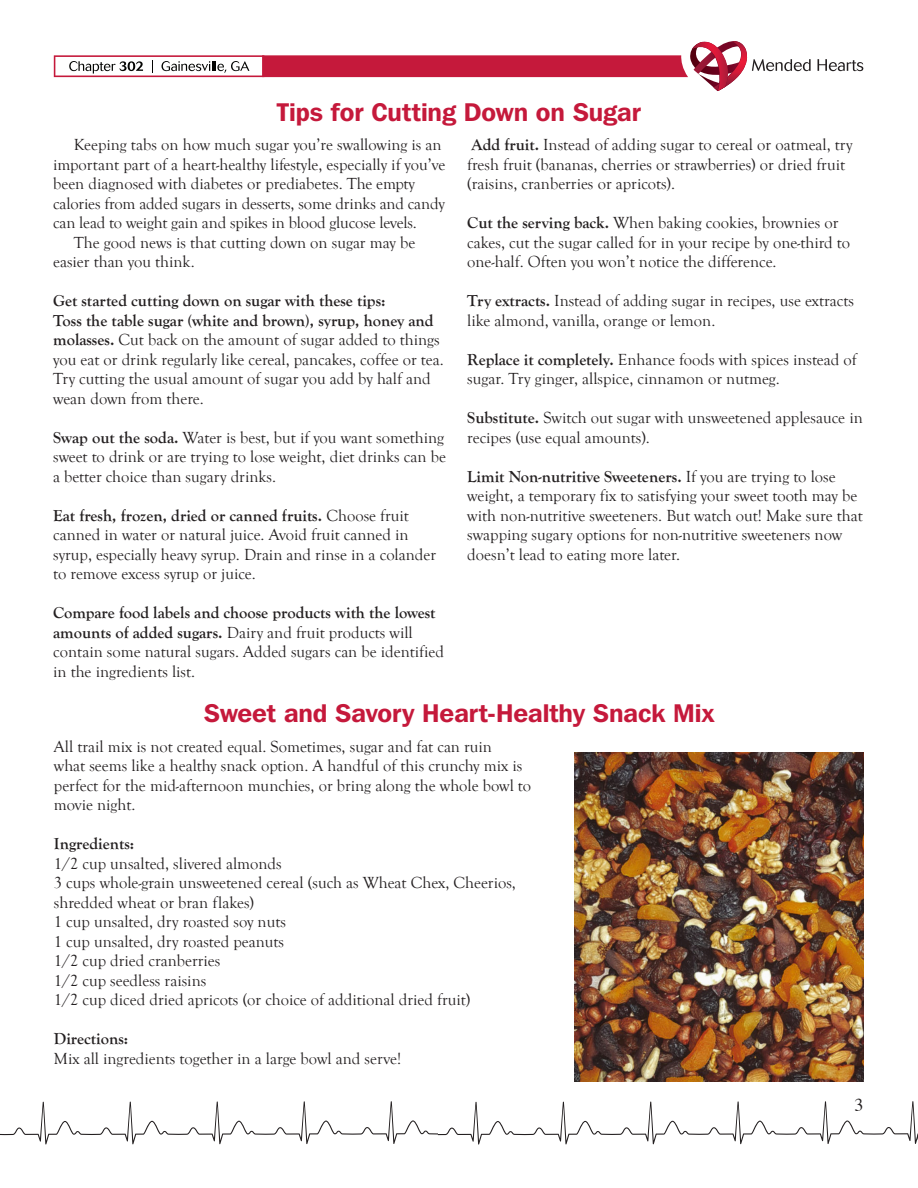
<style>
.page{position:relative;width:918px;height:1188px;background:#fff}
.page>*{position:absolute;margin:0;border:0;box-sizing:border-box;transform-origin:0 0}
.t1{font:600 25.5px "Franklin Gothic IT Cby BT";letter-spacing:-.005em;color:#c5193b}
.t2{font:18px "Times";color:#231f20}
.t3{font:16.5px/19.5px "Goudy Old Style T";color:#231f20}
.t4{font:700 16.5px "Goudy Old Style T";color:#231f20}
.s1{font-weight:700}
</style>
<div class="page">
<svg style="left:818px;top:59px;width:45px;height:12px"></svg>
<svg style="left:54px;top:41px;width:757px;height:50px"></svg>
<svg style="left:0;top:1101px;width:918px;height:44px"></svg>
<img style="left:574px;top:753px;width:289px;height:328px">
<p class="t1" style="left:277px;top:96px;width:366px">Tips for Cutting Down on Sugar</p>
<p class="t3" style="left:53px;top:136px;width:394px;text-indent:21px">Keeping tabs on how much sugar you’re swallowing is an important part of a heart-healthy lifestyle, especially if you’ve been diagnosed with diabetes or prediabetes. The empty</p>
<p class="t3" style="left:53px;top:194px;width:393px">calories from added sugars in desserts, some drinks and candy can lead to weight gain and spikes in blood glucose levels.</p>
<p class="t3" style="left:53px;top:233px;width:364px;text-indent:21px">The good news is that cutting down on sugar may be easier than you think.</p>
<p class="t4" style="left:53px;top:292px;width:334px">Get started cutting down on sugar with these tips:</p>
<p class="t3" style="left:53px;top:311px;width:392px"><span class="s1">Toss the table sugar (white and brown), syrup, honey and molasses.</span> Cut back on the amount of sugar added to things you eat or drink regularly like cereal, pancakes, coffee or tea.<br>Try cutting the usual amount of sugar you add by half and wean down from there.</p>
<p class="t3" style="left:53px;top:428px;width:394px;text-align:justify"><span class="s1">Swap out the soda.</span> Water is best, but if you want something sweet to drink or are trying to lose weight, diet drinks can be a better choice than sugary drinks.</p>
<p class="t3" style="left:53px;top:506px;width:357px"><span class="s1">Eat fresh, frozen, dried or canned fruits.</span> Choose fruit canned in water or natural juice. Avoid fruit canned in</p>
<p class="t3" style="left:53px;top:545px;width:384px">syrup, especially heavy syrup. Drain and rinse in a colander to remove excess syrup or juice.</p>
<p class="t3" style="left:53px;top:604px;width:392px"><span class="s1">Compare food labels and choose products with the lowest amounts of added sugars.</span> Dairy and fruit products will contain some natural sugars. Added sugars can be identified in the ingredients list.</p>
<p class="t3" style="left:467px;top:136px;width:387px"><span class="s1">Add fruit.</span> Instead of adding sugar to cereal or oatmeal, try fresh fruit (bananas, cherries or strawberries) or dried fruit (raisins, cranberries or apricots).</p>
<p class="t3" style="left:467px;top:214px;width:384px"><span class="s1">Cut the serving back.</span> When baking cookies, brownies or cakes, cut the sugar called for in your recipe by one-third to one-half. Often you won’t notice the difference.</p>
<p class="t3" style="left:467px;top:292px;width:388px"><span class="s1">Try extracts.</span> Instead of adding sugar in recipes, use extracts like almond, vanilla, orange or lemon.</p>
<p class="t3" style="left:467px;top:350px;width:391px"><span class="s1">Replace it completely.</span> Enhance foods with spices instead of sugar. Try ginger, allspice, cinnamon or nutmeg.</p>
<p class="t3" style="left:467px;top:409px;width:397px"><span class="s1">Substitute.</span> Switch out sugar with unsweetened applesauce in recipes (use equal amounts).</p>
<p class="t3" style="left:467px;top:467px;width:397px"><span class="s1">Limit Non-nutritive Sweeteners.</span> If you are trying to lose weight, a temporary fix to satisfying your sweet tooth may be with non-nutritive sweeteners. But watch out! Make sure that swapping sugary options for non-nutritive sweeteners now doesn’t lead to eating more later.</p>
<p class="t1" style="left:204px;top:697px;width:512px">Sweet and Savory Heart-Healthy Snack Mix</p>
<p class="t3" style="left:54px;top:737px;width:479px">All trail mix is not created equal. Sometimes, sugar and fat can ruin<br>what seems like a healthy snack option. A handful of this crunchy mix is perfect for the mid-afternoon munchies, or bring along the whole bowl to movie night.</p>
<p class="t4" style="left:54px;top:834px;width:82px">Ingredients:</p>
<p class="t3" style="left:54px;top:854px;width:229px">1/2 cup unsalted, slivered almonds</p>
<p class="t3" style="left:54px;top:873px;width:464px">3 cups whole-grain unsweetened cereal (such as Wheat Chex, Cheerios, shredded wheat or bran flakes)</p>
<p class="t3" style="left:54px;top:912px;width:234px">1 cup unsalted, dry roasted soy nuts</p>
<p class="t3" style="left:54px;top:932px;width:232px">1 cup unsalted, dry roasted peanuts</p>
<p class="t3" style="left:54px;top:951px;width:168px">1/2 cup dried cranberries</p>
<p class="t3" style="left:54px;top:971px;width:154px">1/2 cup seedless raisins</p>
<p class="t3" style="left:54px;top:990px;width:418px">1/2 cup diced dried apricots (or choice of additional dried fruit)</p>
<p class="t4" style="left:54px;top:1029px;width:76px">Directions:</p>
<p class="t3" style="left:54px;top:1049px;width:349px">Mix all ingredients together in a large bowl and serve!</p>
<p class="t2" style="left:854px;top:1089px;width:10px">3</p>
</div>
